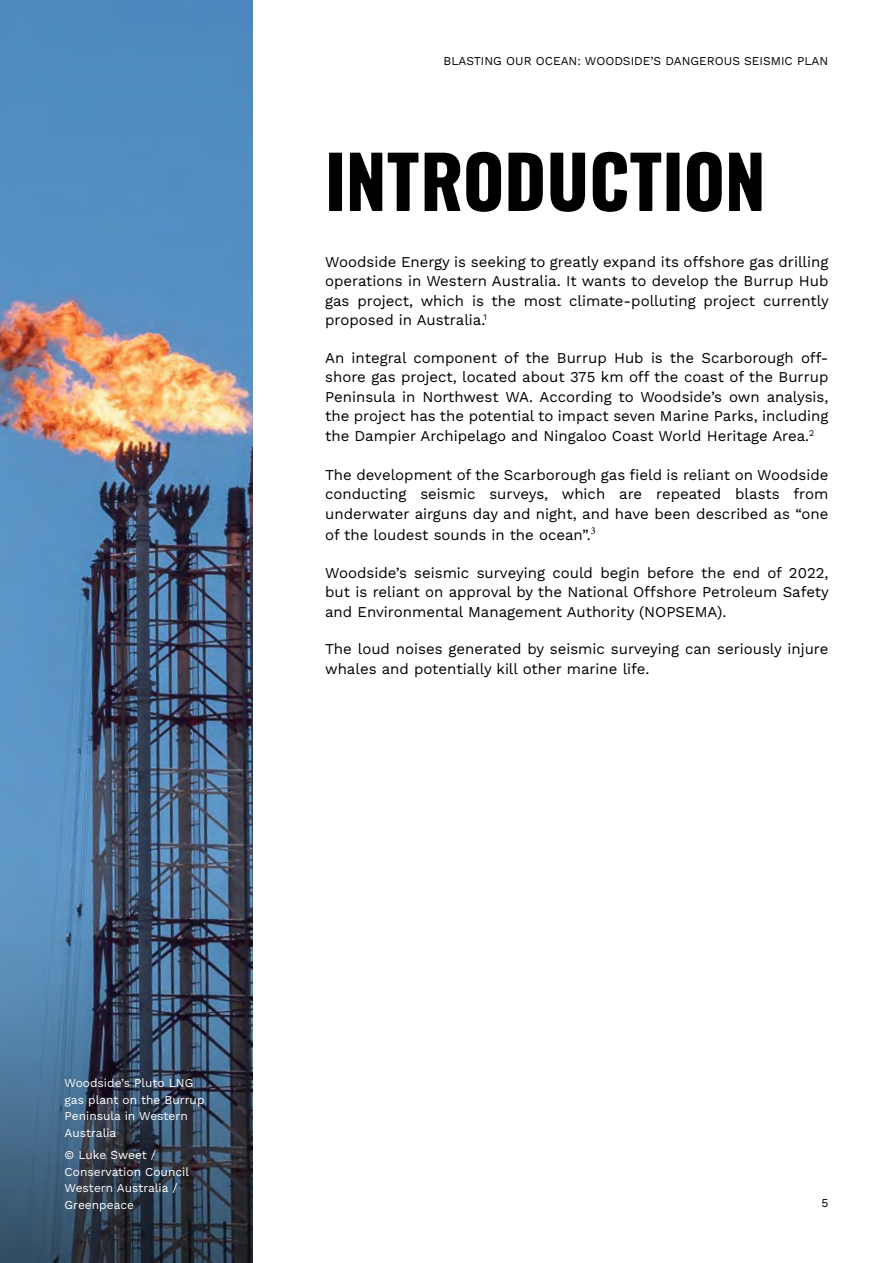
<style>
.page{position:relative;width:893px;height:1263px;background:#fff}
.page>*{position:absolute;margin:0;border:0;box-sizing:border-box;transform-origin:0 0}
.t1{font:72px "Zodiac Sans";color:#000}
.t2{font:15px/19.5px "Work Sans";color:#000;text-align:justify}
.t3{font:12px/16.5px "Work Sans";color:#fff}
.t4{font:12px "Work Sans";color:#000}
</style>
<div class="page">
<img style="left:0;top:0;width:253px;height:1263px">
<p class="t4" style="left:443px;top:52px;width:386px">BLASTING OUR OCEAN: WOODSIDE’S DANGEROUS SEISMIC PLAN</p>
<h1 class="t1" style="left:325px;top:144px;width:442px">INTRODUCTION</h1>
<p class="t2" style="left:325px;top:251px;width:505px">Woodside Energy is seeking to greatly expand its offshore gas drilling operations in Western Australia. It wants to develop the Burrup Hub gas project, which is the most climate-polluting project currently proposed in Australia.<sup>1</sup></p>
<p class="t2" style="left:325px;top:347px;width:505px">An integral component of the Burrup Hub is the Scarborough off&shy;shore gas project, located about 375 km off the coast of the Burrup Peninsula in Northwest WA. According to Woodside’s own analysis, the project has the potential to impact seven Marine Parks, including the Dampier Archipelago and Ningaloo Coast World Heritage Area.<sup>2</sup></p>
<p class="t2" style="left:325px;top:464px;width:505px">The development of the Scarborough gas field is reliant on Woodside conducting seismic surveys, which are repeated blasts from underwater airguns day and night, and have been described as “one</p>
<p class="t2" style="left:325px;top:525px;width:272px">of the loudest sounds in the ocean”.<sup>3</sup></p>
<p class="t2" style="left:325px;top:562px;width:505px">Woodside’s seismic surveying could begin before the end of 2022, but is reliant on approval by the National Offshore Petroleum Safety and Environmental Management Authority (NOPSEMA).</p>
<p class="t2" style="left:325px;top:639px;width:505px">The loud noises generated by seismic surveying can seriously injure whales and potentially kill other marine life.</p>
<p class="t3" style="left:65px;top:1075px;width:141px">Woodside’s Pluto LNG gas plant on the Burrup<br>Peninsula in Western<br>Australia</p>
<p class="t3" style="left:65px;top:1147px;width:126px">© Luke Sweet /<br>Conservation Council<br>Western Australia /<br>Greenpeace</p>
<p class="t4" style="left:821px;top:1194px;width:8px">5</p>
</div>
